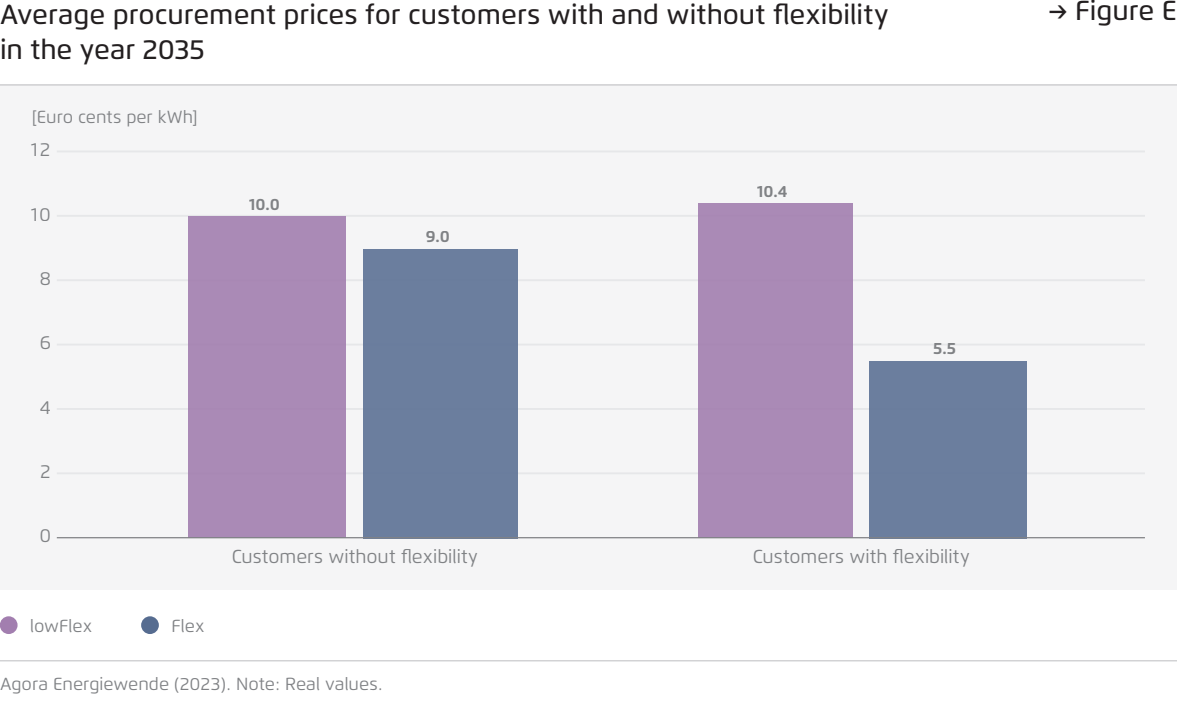
<style>
.page{position:relative;width:1177px;height:709px;background:#fff}
.page>*{position:absolute;margin:0;border:0;box-sizing:border-box;transform-origin:0 0}
.t1{font:500 27.5px "Flexo";color:#231f20}
.t2{font:18.75px "Flexo";letter-spacing:.005em;color:#808285}
.t3{font:17.5px "Flexo";color:#808285}
.t4{font:700 16.25px "Flexo";color:#808285}
</style>
<div class="page">
<div style="left:0;top:84px;width:1176px;height:505px;background:#f5f5f6"></div>
<hr style="left:0;top:84px;width:1176px;height:1px;background:#bcbdc0">
<hr style="left:0;top:660px;width:1176px;height:1px;background:#bcbdc0">
<hr style="left:57px;top:472px;width:1087px;height:2px;background:#e6e7e9">
<hr style="left:57px;top:408px;width:1087px;height:2px;background:#e6e7e9">
<hr style="left:57px;top:343px;width:1087px;height:2px;background:#e6e7e9">
<hr style="left:57px;top:279px;width:1087px;height:2px;background:#e6e7e9">
<hr style="left:57px;top:215px;width:1087px;height:2px;background:#e6e7e9">
<hr style="left:57px;top:150px;width:1087px;height:2px;background:#e6e7e9">
<div style="left:189px;top:216px;width:157px;height:322px;background:#aa8ab6"></div>
<div style="left:697px;top:204px;width:155px;height:334px;background:#aa8ab6"></div>
<div style="left:363px;top:249px;width:155px;height:289px;background:#6b7e9e"></div>
<div style="left:869px;top:361px;width:157px;height:177px;background:#6b7e9e"></div>
<hr style="left:57px;top:537px;width:1087px;height:1px;background:#808285">
<div style="left:0;top:616px;width:18px;height:18px;background:#a27eaf;border-radius:50%"></div>
<div style="left:141px;top:616px;width:18px;height:18px;background:#566c90;border-radius:50%"></div>
<p class="t1" style="left:0;top:-3px;width:890px">Average procurement prices for customers with and without flexibility</p>
<p class="t1" style="left:1048px;top:-6px;width:130px">→ Figure E</p>
<p class="t1" style="left:0;top:32px;width:206px">in the year 2035</p>
<p class="t3" style="left:32px;top:107px;width:167px">[Euro cents per kWh]</p>
<p class="t2" style="left:28px;top:138px;width:24px">12</p>
<p class="t2" style="left:28px;top:203px;width:24px">10</p>
<p class="t2" style="left:39px;top:267px;width:13px">8</p>
<p class="t2" style="left:39px;top:331px;width:13px">6</p>
<p class="t2" style="left:39px;top:395px;width:13px">4</p>
<p class="t2" style="left:39px;top:460px;width:13px">2</p>
<p class="t2" style="left:39px;top:524px;width:13px">0</p>
<p class="t3" style="left:30px;top:615px;width:63px">lowFlex</p>
<p class="t3" style="left:172px;top:615px;width:34px">Flex</p>
<p class="t4" style="left:249px;top:194px;width:32px">10.0</p>
<p class="t4" style="left:425px;top:227px;width:26px">9.0</p>
<p class="t4" style="left:757px;top:182px;width:32px">10.4</p>
<p class="t4" style="left:933px;top:338px;width:24px">5.5</p>
<p class="t2" style="left:231px;top:545px;width:248px">Customers without flexibility</p>
<p class="t2" style="left:752px;top:545px;width:219px">Customers with flexibility</p>
<p class="t3" style="left:0;top:673px;width:384px">Agora Energiewende (2023). Note: Real values.</p>
</div>
